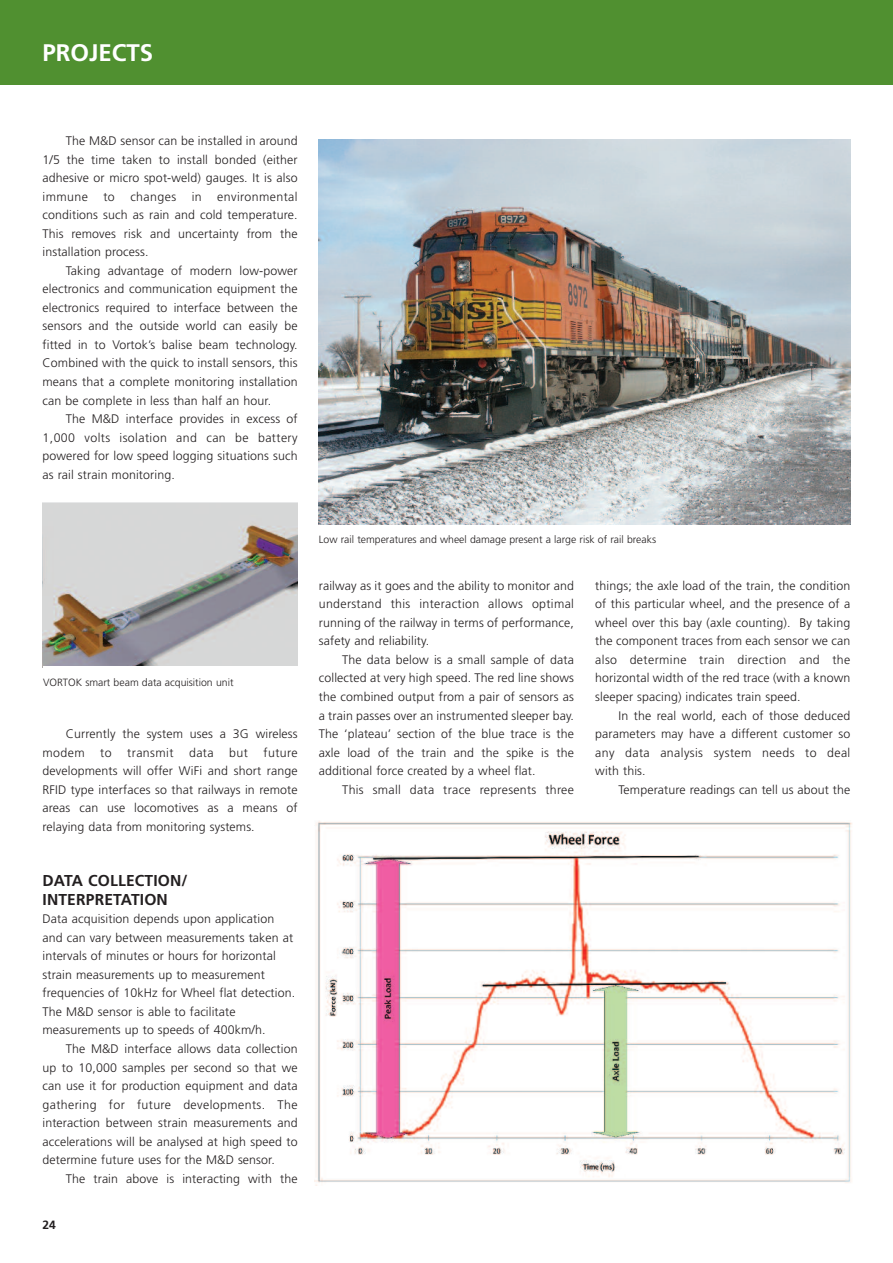
<style>
.page{position:relative;width:893px;height:1263px;background:#fff}
.page>*{position:absolute;margin:0;border:0;box-sizing:border-box;transform-origin:0 0}
.t1{font:700 24px "Frutiger LT";color:#fff}
.t2{font:700 15.75px/18.6px "Frutiger LT";letter-spacing:.01em;color:#231f20}
.t3{font:300 12.3px/18.6px "Frutiger LT";letter-spacing:.01em;color:#231f20;text-align:justify}
.t4{font:300 12.3px "Frutiger LT";letter-spacing:.035em;color:#231f20}
.t5{font:700 12px "Frutiger LT";color:#231f20}
.t6{font:300 10.5px "Frutiger LT";color:#231f20}
</style>
<div class="page">
<div style="left:0;top:0;width:893px;height:85px;background:#509030"></div>
<img style="left:319px;top:139px;width:531px;height:385px">
<img style="left:315px;top:821px;width:537px;height:365px">
<img style="left:43px;top:503px;width:255px;height:163px">
<h1 class="t1" style="left:43px;top:43px;width:112px">PROJECTS</h1>
<p class="t3" style="left:43px;top:133px;width:257px;text-indent:23px">The M&amp;D sensor can be installed in around 1/5 the time taken to install bonded (either adhesive or micro spot-weld) gauges. It is also immune</p>
<p class="t3" style="left:43px;top:188px;width:257px;text-indent:175px">environmental conditions such as rain and cold temperature.<br>This removes risk and uncertainty from the installation process.</p>
<p class="t3" style="left:43px;top:262px;width:257px;text-indent:23px">Taking advantage of modern low-power electronics and communication equipment the electronics required to interface between the sensors and the outside world can easily be fitted in to Vortok’s balise beam technology.<br>Combined with the quick to install sensors, this means that a complete monitoring installation can be complete in less than half an hour.</p>
<p class="t3" style="left:43px;top:410px;width:257px;text-indent:23px">The M&amp;D interface provides in excess of 1,000 volts isolation and can be battery powered for low speed logging situations such as rail strain monitoring.</p>
<p class="t3" style="left:103px;top:188px;width:13px">to</p>
<p class="t4" style="left:130px;top:191px;width:47px">changes</p>
<p class="t3" style="left:192px;top:188px;width:12px">in</p>
<p class="t6" style="left:43px;top:678px;width:192px">VORTOK smart beam data acquisition unit</p>
<p class="t3" style="left:43px;top:725px;width:257px;text-indent:23px">Currently the system uses a 3G wireless modem</p>
<p class="t3" style="left:43px;top:744px;width:257px;text-indent:221px">future developments will offer WiFi and short range RFID type interfaces so that railways in remote areas can use locomotives as a means of relaying data from monitoring systems.</p>
<p class="t3" style="left:100px;top:744px;width:13px">to</p>
<p class="t4" style="left:127px;top:747px;width:48px">transmit</p>
<p class="t3" style="left:189px;top:744px;width:26px">data</p>
<p class="t3" style="left:229px;top:744px;width:20px">but</p>
<p class="t2" style="left:43px;top:873px;width:147px">DATA COLLECTION/<br>INTERPRETATION</p>
<p class="t3" style="left:42px;top:911px;width:254px;text-align:left">Data acquisition depends upon application and can vary between measurements taken at intervals of minutes or hours for horizontal strain measurements up to measurement frequencies of 10kHz for Wheel flat detection.<br>The M&amp;D sensor is able to facilitate measurements up to speeds of 400km/h.</p>
<p class="t3" style="left:42px;top:1040px;width:257px;text-indent:23px">The M&amp;D interface allows data collection up to 10,000 samples per second so that we can use it for production equipment and data gathering for future developments. The interaction between strain measurements and accelerations will be analysed at high speed to determine future uses for the M&amp;D sensor.</p>
<p class="t3" style="left:66px;top:1170px;width:233px">The train above is interacting with the</p>
<p class="t5" style="left:43px;top:1220px;width:15px">24</p>
<p class="t6" style="left:319px;top:536px;width:339px">Low rail temperatures and wheel damage present a large risk of rail breaks</p>
<p class="t3" style="left:319px;top:577px;width:257px">railway as it goes and the ability to monitor and understand this interaction allows optimal running of the railway in terms of performance, safety and reliability.</p>
<p class="t3" style="left:319px;top:651px;width:257px;text-indent:23px">The data below is a small sample of data collected at very high speed. The red line shows the combined output from a pair of sensors as a train passes over an instrumented sleeper bay.<br>The ‘plateau’ section of the blue trace is the axle load of the train and the spike is the additional force created by a wheel flat.</p>
<p class="t3" style="left:342px;top:781px;width:233px">This small data trace represents three</p>
<p class="t3" style="left:595px;top:577px;width:257px">things; the axle load of the train, the condition of this particular wheel, and the presence of a wheel over this bay (axle counting). By taking the component traces from each sensor we can also determine train direction and the horizontal width of the red trace (with a known sleeper spacing) indicates train speed.</p>
<p class="t3" style="left:595px;top:707px;width:257px;text-indent:23px">In the real world, each of those deduced parameters may have a different customer so any data analysis system needs to deal with this.</p>
<p class="t3" style="left:619px;top:781px;width:233px">Temperature readings can tell us about the</p>
</div>
